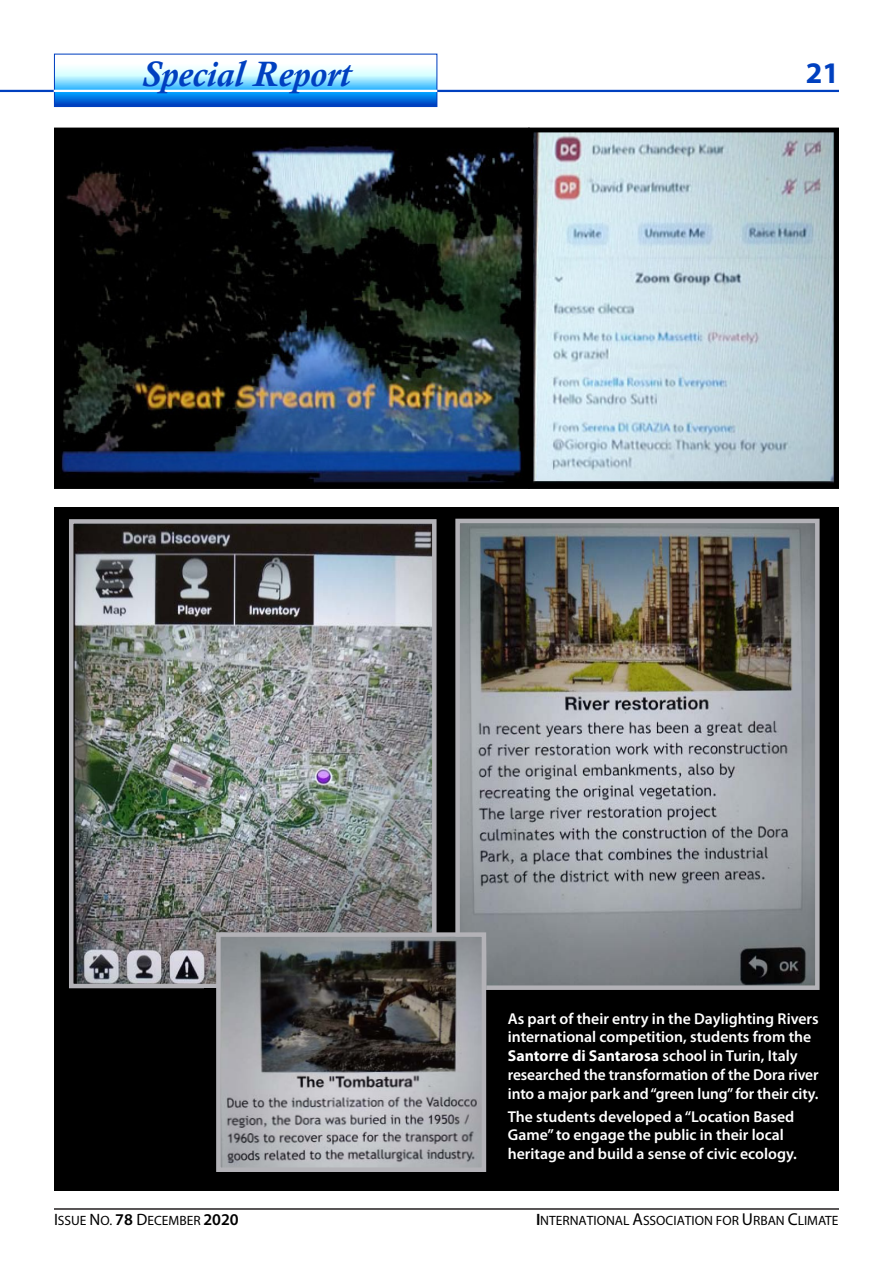
<style>
.page{position:relative;width:893px;height:1263px;background:#fff}
.page>*{position:absolute;margin:0;border:0;box-sizing:border-box;transform-origin:0 0}
.t1{font:italic 700 36.15px "Calisto";color:#0040c0}
.t2{font:700 30px "Myriad Pro";color:#0040bf}
.subhead{font:600 15.75px/18.8px "Myriad Pro";color:#fff}
.t3{font:13.5px "Myriad Pro";color:#000}
.s1{font-weight:700}
.s2{font-size:16.5px}
.s3{font-weight:600;font-size:16.5px}
.s4{font-size:17.25px}
</style>
<div class="page">
<hr style="left:0;top:90px;width:839px;height:2px;background:#0040bf">
<hr style="left:54px;top:1208px;width:785px;height:2px;background:#231f20">
<svg style="left:56px;top:67px;width:379px;height:38px;background:#6abcf4"></svg>
<div style="left:54px;top:54px;width:383px;height:53px;border:1px solid #0040c0"></div>
<hr style="left:54px;top:90px;width:383px;height:2px;background:#fff">
<img style="left:60px;top:134px;width:463px;height:349px">
<div style="left:54px;top:128px;width:475px;height:361px;border:5px solid #000"></div>
<img style="left:534px;top:134px;width:299px;height:349px">
<div style="left:528px;top:128px;width:311px;height:361px;border:5px solid #000"></div>
<div style="left:54px;top:507px;width:785px;height:684px;background:#000"></div>
<img style="left:74px;top:524px;width:358px;height:459px">
<div style="left:69px;top:519px;width:368px;height:469px;border:4px solid #b3b2b7"></div>
<img style="left:460px;top:524px;width:355px;height:461px">
<div style="left:455px;top:519px;width:365px;height:471px;border:4px solid #b3b2b7"></div>
<img style="left:221px;top:932px;width:266px;height:235px">
<div style="left:484px;top:990px;width:17px;height:188px;background:#000"></div>
<div style="left:216px;top:932px;width:270px;height:240px;border:4px solid #b3b2b7"></div>
<h1 class="t1" style="left:141px;top:53px;width:211px">Special Report</h1>
<h2 class="t2" style="left:806px;top:53px;width:35px">21</h2>
<p class="subhead" style="left:508px;top:1008px;width:312px">As part of their entry in the Daylighting Rivers international competition, students from the <span class="s1">Santorre di Santarosa</span> school in Turin, Italy researched the transformation of the Dora river into a major park and “green lung” for their city.</p>
<p class="subhead" style="left:508px;top:1106px;width:288px">The students developed a “Location Based<br>Game” to engage the public in their local</p>
<p class="subhead" style="left:508px;top:1144px;width:291px">heritage and build a sense of civic ecology.</p>
<p class="t3" style="left:54px;top:1212px;width:186px"><span class="s2">I</span>SSUE <span class="s2">N</span>O. <span class="s3">78</span> <span class="s2">D</span>ECEMBER <span class="s3">2020</span></p>
<p class="t3" style="left:536px;top:1212px;width:304px"><span class="s3">I</span>NTERNATIONAL <span class="s4">A</span>SSOCIATION FOR <span class="s4">U</span>RBAN <span class="s4">C</span>LIMATE</p>
</div>
